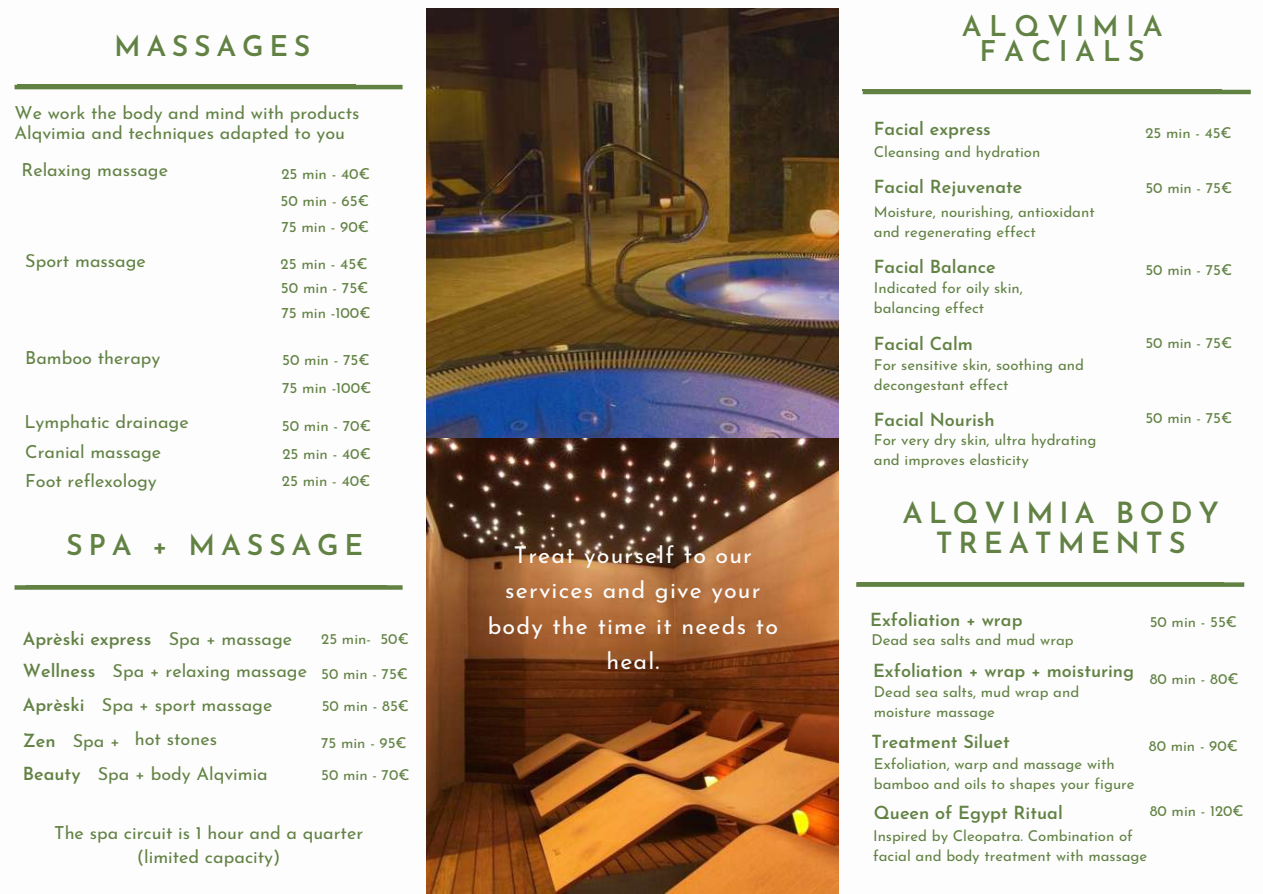
<style>
.page{position:relative;width:1263px;height:894px;background:#fff}
.page>*{position:absolute;margin:0;border:0;box-sizing:border-box;transform-origin:0 0}
.t1{font:600 29.1px/30.3px "Josefin Sans";letter-spacing:.2em;color:#628244;text-align:center}
.t2{font:600 28.5px "Josefin Sans";letter-spacing:.2em;color:#628244}
.t3{font:600 28.5px "Josefin Sans";letter-spacing:.265em;color:#628244}
.t4{font:23.25px/35.2px "Josefin Sans";letter-spacing:.05em;color:#fdfdfd;text-align:center}
.t5{font:18px/32px "Josefin Sans";color:#628244}
.t6{font:600 18px "Josefin Sans";color:#628244}
.t7{font:15.15px/26.4px "Josefin Sans";color:#628244;text-align:justify}
.t8{font:15px/20.2px "Josefin Sans";color:#628244}
.s1{font-weight:600}
</style>
<div class="page">
<img style="left:427px;top:9px;width:411px;height:429px">
<img style="left:427px;top:438px;width:411px;height:455px">
<hr style="left:15px;top:85px;width:388px;height:4px;background:#628244">
<hr style="left:15px;top:585px;width:388px;height:4px;background:#628244">
<hr style="left:863px;top:90px;width:388px;height:4px;background:#628244">
<hr style="left:856px;top:582px;width:388px;height:4px;background:#628244">
<h2 class="t3" style="left:962px;top:15px;width:202px">ALQVIMIA</h2>
<h2 class="t2" style="left:114px;top:35px;width:198px">MASSAGES</h2>
<h2 class="t3" style="left:980px;top:39px;width:167px">FACIALS</h2>
<p class="t5" style="left:15px;top:104px;width:347px;line-height:20.2px">We work the body and mind with products<br>Alqvimia and techniques adapted to you</p>
<p class="t5" style="left:21px;top:156px;width:148px">Relaxing massage</p>
<p class="t7" style="left:280px;top:162px;width:91px">25 min - 40€ 50 min - 65€ 75 min - 90€</p>
<p class="t5" style="left:25px;top:246px;width:122px">Sport massage</p>
<p class="t7" style="left:280px;top:252px;width:92px;line-height:24.6px;text-align:left">25 min - 45€<br>50 min - 75€<br>75 min -100€</p>
<p class="t5" style="left:25px;top:344px;width:137px">Bamboo therapy</p>
<p class="t7" style="left:282px;top:348px;width:89px">50 min - 75€</p>
<p class="t7" style="left:282px;top:376px;width:91px">75 min -100€</p>
<p class="t5" style="left:24px;top:408px;width:166px">Lymphatic drainage</p>
<p class="t7" style="left:282px;top:414px;width:91px">50 min - 70€</p>
<p class="t5" style="left:25px;top:437px;width:137px">Cranial massage</p>
<p class="t7" style="left:282px;top:442px;width:90px">25 min - 40€</p>
<p class="t5" style="left:25px;top:466px;width:133px">Foot reflexology</p>
<p class="t7" style="left:282px;top:469px;width:90px">25 min - 40€</p>
<h2 class="t2" style="left:66px;top:534px;width:298px">SPA + MASSAGE</h2>
<p class="t5" style="left:23px;top:624px;width:286px"><span class="s1">Aprèski express</span> Spa + massage<br><span class="s1">Wellness</span> Spa + relaxing massage</p>
<p class="t5" style="left:23px;top:688px;width:251px;line-height:36px"><span class="s1">Aprèski</span> Spa + sport massage<br><span class="s1">Zen</span> Spa +</p>
<p class="t5" style="left:23px;top:758px;width:246px"><span class="s1">Beauty</span> Spa + body Alqvimia</p>
<p class="t5" style="left:135px;top:724px;width:84px">hot stones</p>
<p class="t8" style="left:321px;top:630px;width:89px">25 min- 50€</p>
<p class="t8" style="left:321px;top:658px;width:89px;line-height:32.2px">50 min - 75€<br>50 min - 85€</p>
<p class="t8" style="left:321px;top:727px;width:90px;line-height:32.4px">75 min - 95€<br>50 min - 70€</p>
<p class="t5" style="left:54px;top:821px;width:310px;line-height:24.8px;text-align:center">The spa circuit is 1 hour and a quarter (limited capacity)</p>
<h3 class="t4" style="left:488px;top:539px;width:292px">Treat yourself to our services and give your body the time it needs to heal.</h3>
<p class="t6" style="left:874px;top:122px;width:119px">Facial express</p>
<p class="t8" style="left:1145px;top:124px;width:88px">25 min - 45€</p>
<p class="t8" style="left:874px;top:143px;width:168px">Cleansing and hydration</p>
<p class="t6" style="left:874px;top:180px;width:150px">Facial Rejuvenate</p>
<p class="t8" style="left:1145px;top:179px;width:88px">50 min - 75€</p>
<p class="t8" style="left:874px;top:203px;width:222px">Moisture, nourishing, antioxidant and regenerating effect</p>
<p class="t6" style="left:874px;top:260px;width:123px">Facial Balance</p>
<p class="t8" style="left:874px;top:278px;width:150px">Indicated for oily skin, balancing effect</p>
<p class="t6" style="left:874px;top:336px;width:101px">Facial Calm</p>
<p class="t8" style="left:874px;top:356px;width:212px">For sensitive skin, soothing and decongestant effect</p>
<p class="t6" style="left:874px;top:412px;width:122px">Facial Nourish</p>
<p class="t8" style="left:874px;top:431px;width:224px">For very dry skin, ultra hydrating and improves elasticity</p>
<p class="t8" style="left:1145px;top:260px;width:88px">50 min - 75€</p>
<p class="t8" style="left:1145px;top:334px;width:88px">50 min - 75€</p>
<p class="t8" style="left:1145px;top:409px;width:88px">50 min - 75€</p>
<h1 class="t1" style="left:902px;top:500px;width:318px">ALQVIMIA BODY<br>TREATMENTS</h1>
<p class="t6" style="left:870px;top:612px;width:154px">Exfoliation + wrap</p>
<p class="t8" style="left:1150px;top:613px;width:89px">50 min - 55€</p>
<p class="t6" style="left:873px;top:663px;width:367px">Exfoliation + wrap + moisturing <sub>80</sub> <sub>min</sub> <sub>-</sub> <sub>80€</sub></p>
<p class="t8" style="left:871px;top:631px;width:204px">Dead sea salts and mud wrap</p>
<p class="t8" style="left:874px;top:683px;width:207px">Dead sea salts, mud wrap and moisture massage</p>
<p class="t6" style="left:871px;top:734px;width:140px">Treatment Siluet</p>
<p class="t8" style="left:1149px;top:737px;width:91px">80 min - 90€</p>
<p class="t8" style="left:874px;top:754px;width:262px">Exfoliation, warp and massage with bamboo and oils to shapes your figure</p>
<p class="t6" style="left:874px;top:804px;width:190px">Queen of Egypt Ritual</p>
<p class="t8" style="left:1150px;top:802px;width:96px">80 min - 120€</p>
<p class="t8" style="left:873px;top:827px;width:276px">Inspired by Cleopatra. Combination of facial and body treatment with massage</p>
</div>
